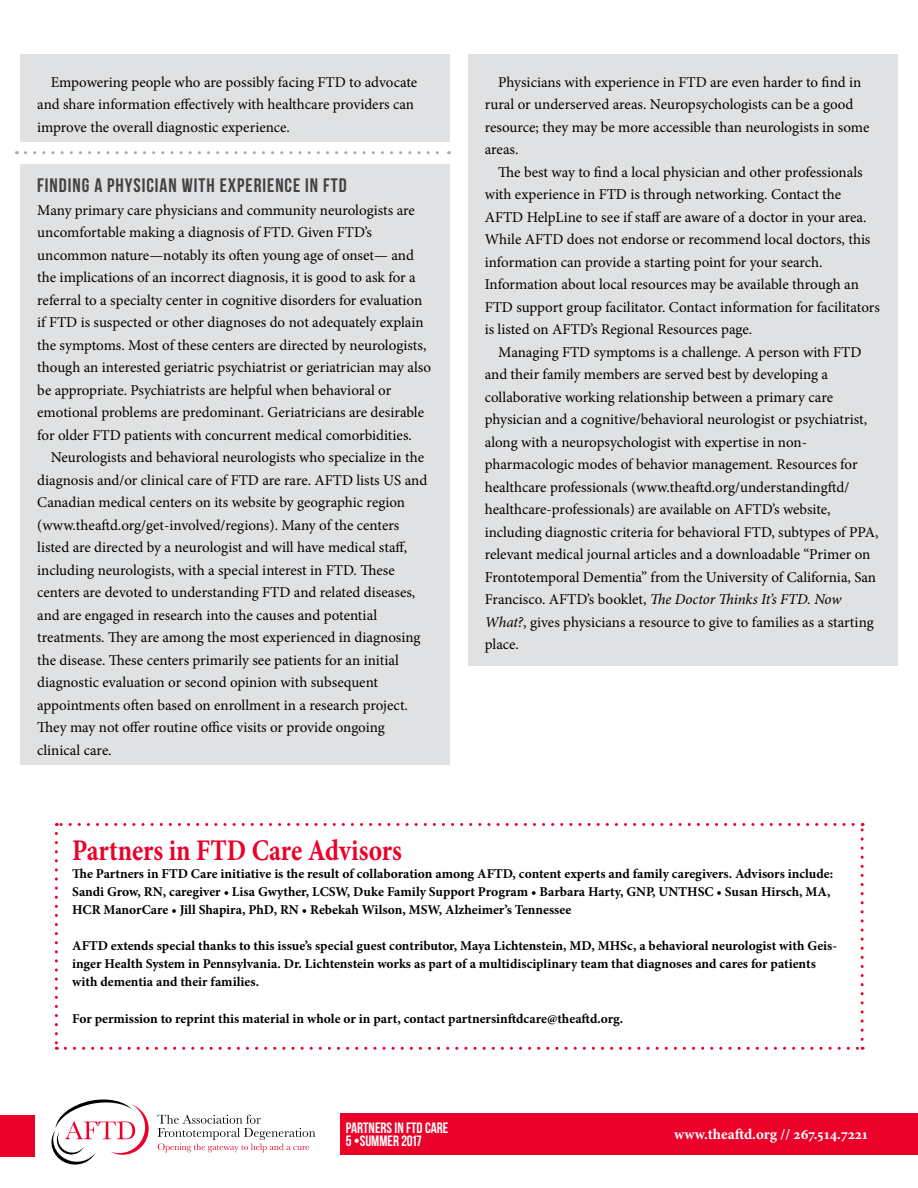
<style>
.page{position:relative;width:918px;height:1188px;background:#fff}
.page>*{position:absolute;margin:0;border:0;box-sizing:border-box;transform-origin:0 0}
.t1{font:700 30px "Minion Pro";color:#eb0029;scale:.85 1}
.t2{font:19.5px "Bebas Neue";letter-spacing:.05em;color:#414042}
.t3{font:15px/22.5px "Minion Pro";color:#000}
.t4{font:700 15px "Minion Pro";color:#fff}
.t5{font:15px/13.5px "Bebas Neue";color:#fff}
.t6{font:700 13.5px/18px "Minion Pro";color:#000}
.s1{font-style:italic}
</style>
<div class="page">
<div style="left:340px;top:1113px;width:578px;height:42px;background:#eb0029"></div>
<svg style="left:51px;top:1100px;width:98px;height:65px"></svg>
<svg style="left:158px;top:1115px;width:157px;height:37px"></svg>
<div style="left:0;top:1115px;width:35px;height:42px;background:#eb0029"></div>
<div style="left:21px;top:54px;width:429px;height:87px;background:#e0e1e2"></div>
<div style="left:21px;top:164px;width:429px;height:601px;background:#e0e1e2"></div>
<div style="left:468px;top:54px;width:429px;height:611px;background:#e0e1e2"></div>
<svg style="left:55px;top:833px;width:3px;height:217px"></svg>
<svg style="left:65px;top:1047px;width:798px;height:3px"></svg>
<svg style="left:861px;top:823px;width:3px;height:216px"></svg>
<svg style="left:56px;top:823px;width:797px;height:3px"></svg>
<svg style="left:25px;top:151px;width:425px;height:3px"></svg>
<p class="t3" style="left:37px;top:71px;width:382px;text-indent:14px">Empowering people who are possibly facing FTD to advocate and share information effectively with healthcare providers can improve the overall diagnostic experience.</p>
<h2 class="t2" style="left:37px;top:175px;width:311px">FINDING A PHYSICIAN WITH EXPERIENCE IN FTD</h2>
<p class="t3" style="left:37px;top:199px;width:395px">Many primary care physicians and community neurologists are uncomfortable making a diagnosis of FTD. Given FTD’s uncommon nature—notably its often young age of onset— and the implications of an incorrect diagnosis, it is good to ask for a referral to a specialty center in cognitive disorders for evaluation if FTD is suspected or other diagnoses do not adequately explain the symptoms. Most of these centers are directed by neurologists, though an interested geriatric psychiatrist or geriatrician may also be appropriate. Psychiatrists are helpful when behavioral or emotional problems are predominant. Geriatricians are desirable for older FTD patients with concurrent medical comorbidities.</p>
<p class="t3" style="left:37px;top:446px;width:391px;text-indent:14px">Neurologists and behavioral neurologists who specialize in the diagnosis and/or clinical care of FTD are rare. AFTD lists US and Canadian medical centers on its website by geographic region (www.theaftd.org/get-involved/regions). Many of the centers listed are directed by a neurologist and will have medical staff, including neurologists, with a special interest in FTD. These centers are devoted to understanding FTD and related diseases, and are engaged in research into the causes and potential treatments. They are among the most experienced in diagnosing the disease. These centers primarily see patients for an initial diagnostic evaluation or second opinion with subsequent appointments often based on enrollment in a research project.<br>They may not offer routine office visits or provide ongoing clinical care.</p>
<p class="t3" style="left:485px;top:71px;width:386px;text-indent:14px">Physicians with experience in FTD are even harder to find in rural or underserved areas. Neuropsychologists can be a good resource; they may be more accessible than neurologists in some areas.</p>
<p class="t3" style="left:485px;top:161px;width:397px;text-indent:14px">The best way to find a local physician and other professionals with experience in FTD is through networking. Contact the AFTD HelpLine to see if staff are aware of a doctor in your area.<br>While AFTD does not endorse or recommend local doctors, this information can provide a starting point for your search.<br>Information about local resources may be available through an FTD support group facilitator. Contact information for facilitators is listed on AFTD’s Regional Resources page.</p>
<p class="t3" style="left:485px;top:341px;width:395px;text-indent:14px">Managing FTD symptoms is a challenge. A person with FTD and their family members are served best by developing a collaborative working relationship between a primary care physician and a cognitive/behavioral neurologist or psychiatrist, along with a neuropsychologist with expertise in non&shy;pharmacologic modes of behavior management. Resources for healthcare professionals (www.theaftd.org/understandingftd/ healthcare-professionals) are available on AFTD’s website, including diagnostic criteria for behavioral FTD, subtypes of PPA, relevant medical journal articles and a downloadable “Primer on Frontotemporal Dementia” from the University of California, San Francisco. AFTD’s booklet, <span class="s1">The Doctor Thinks It’s FTD. Now What?</span>, gives physicians a resource to give to families as a starting place.</p>
<h1 class="t1" style="left:72px;top:829px;width:389px">Partners in FTD Care Advisors</h1>
<p class="t6" style="left:72px;top:864px;width:763px">The Partners in FTD Care initiative is the result of collaboration among AFTD, content experts and family caregivers. Advisors include:<br>Sandi Grow, RN, caregiver • Lisa Gwyther, LCSW, Duke Family Support Program • Barbara Harty, GNP, UNTHSC • Susan Hirsch, MA,<br>HCR ManorCare • Jill Shapira, PhD, RN • Rebekah Wilson, MSW, Alzheimer’s Tennessee</p>
<p class="t6" style="left:72px;top:936px;width:766px">AFTD extends special thanks to this issue’s special guest contributor, Maya Lichtenstein, MD, MHSc, a behavioral neurologist with Geis&shy;inger Health System in Pennsylvania. Dr. Lichtenstein works as part of a multidisciplinary team that diagnoses and cares for patients with dementia and their families.</p>
<p class="t6" style="left:72px;top:1010px;width:553px">For permission to reprint this material in whole or in part, contact partnersinftdcare@theaftd.org.</p>
<p class="t5" style="left:346px;top:1121px;width:104px">PARTNERS IN FTD CARE<br>5 •SUMMER 2017</p>
<p class="t4" style="left:674px;top:1124px;width:195px">www.theaftd.org // 267.514.7221</p>
</div>
